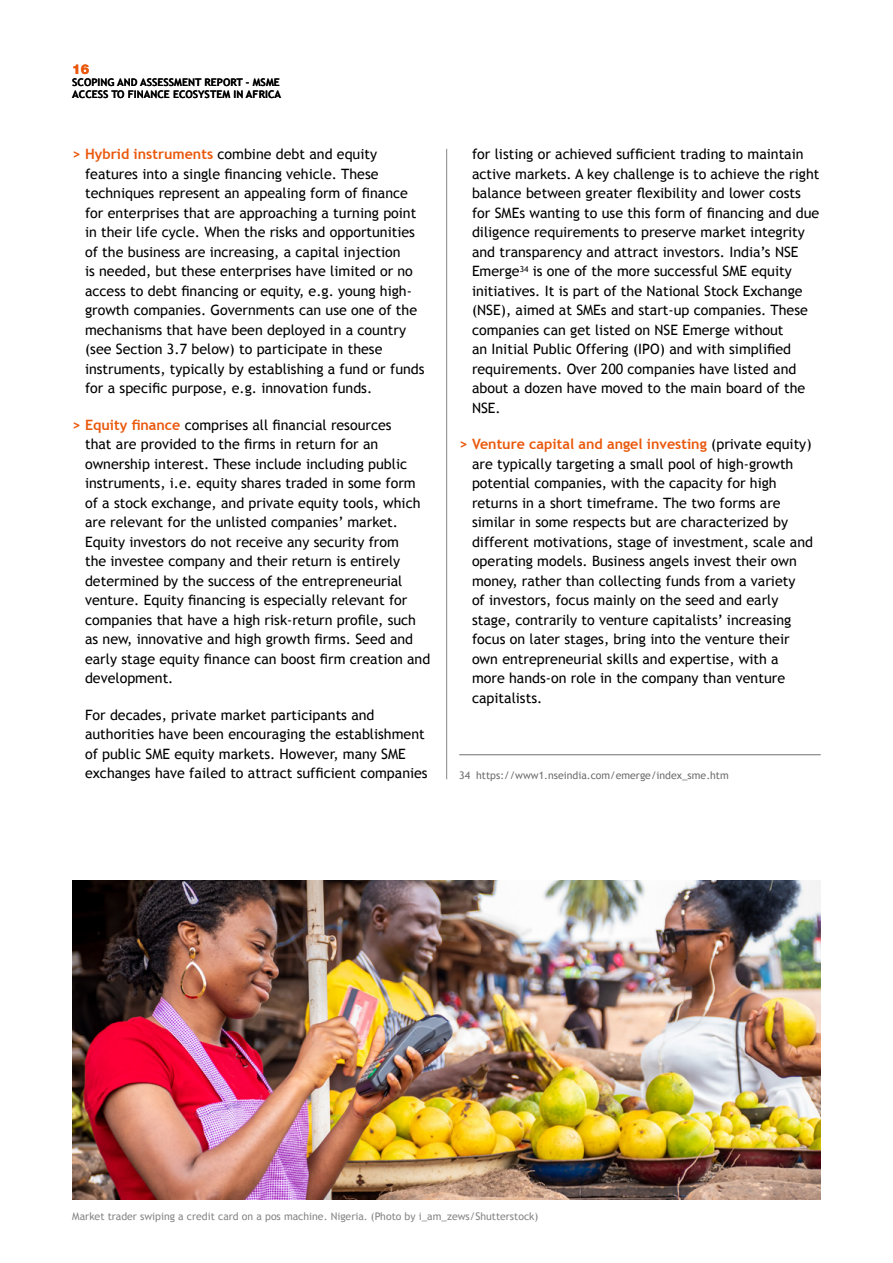
<style>
.page{position:relative;width:893px;height:1263px;background:#fff}
.page>*{position:absolute;margin:0;border:0;box-sizing:border-box;transform-origin:0 0}
.t1{font:14.25px/19.5px "Trebuchet MS";color:#000}
.t2{font:800 13.5px "Helvetica Neue";color:#ea580c}
.t3{font:10.5px "Trebuchet MS";color:#878686}
.t4{font:700 10.5px/12px "Trebuchet MS";color:#000}
.t5{font:10.5px "Trebuchet MS";color:#706f6f}
.s1{font-weight:700;color:#ea580c}
</style>
<div class="page">
<hr style="left:446px;top:149px;width:1px;height:630px;background:#878787">
<hr style="left:459px;top:754px;width:362px;height:1px;background:#706f6f">
<img style="left:72px;top:880px;width:749px;height:319px">
<p class="t2" style="left:72px;top:61px;width:19px">16</p>
<p class="t4" style="left:72px;top:76px;width:210px">SCOPING AND ASSESSMENT REPORT – MSME<br>ACCESS TO FINANCE ECOSYSTEM IN AFRICA</p>
<p class="t1" style="left:85px;top:145px;width:341px;text-indent:-13px"><span class="s1">&gt; Hybrid instruments</span> combine debt and equity features into a single financing vehicle. These techniques represent an appealing form of finance for enterprises that are approaching a turning point in their life cycle. When the risks and opportunities of the business are increasing, a capital injection<br>is needed, but these enterprises have limited or no access to debt financing or equity, e.g. young high&shy;growth companies. Governments can use one of the mechanisms that have been deployed in a country (see Section 3.7 below) to participate in these instruments, typically by establishing a fund or funds for a specific purpose, e.g. innovation funds.</p>
<p class="t1" style="left:85px;top:415px;width:347px;text-indent:-13px"><span class="s1">&gt; Equity finance</span> comprises all financial resources<br>that are provided to the firms in return for an ownership interest. These include including public instruments, i.e. equity shares traded in some form of a stock exchange, and private equity tools, which are relevant for the unlisted companies’ market.<br>Equity investors do not receive any security from<br>the investee company and their return is entirely determined by the success of the entrepreneurial venture. Equity financing is especially relevant for companies that have a high risk-return profile, such as new, innovative and high growth firms. Seed and early stage equity finance can boost firm creation and development.</p>
<p class="t1" style="left:85px;top:705px;width:344px">For decades, private market participants and authorities have been encouraging the establishment of public SME equity markets. However, many SME exchanges have failed to attract sufficient companies</p>
<p class="t1" style="left:472px;top:145px;width:349px">for listing or achieved sufficient trading to maintain active markets. A key challenge is to achieve the right balance between greater flexibility and lower costs for SMEs wanting to use this form of financing and due diligence requirements to preserve market integrity and transparency and attract investors. India’s NSE Emerge<sup>34</sup> is one of the more successful SME equity initiatives. It is part of the National Stock Exchange (NSE), aimed at SMEs and start-up companies. These companies can get listed on NSE Emerge without<br>an Initial Public Offering (IPO) and with simplified requirements. Over 200 companies have listed and about a dozen have moved to the main board of the NSE.</p>
<p class="t1" style="left:472px;top:435px;width:343px;text-indent:-13px"><span class="s1">&gt; Venture capital and angel investing</span> (private equity) are typically targeting a small pool of high-growth potential companies, with the capacity for high returns in a short timeframe. The two forms are similar in some respects but are characterized by different motivations, stage of investment, scale and operating models. Business angels invest their own money, rather than collecting funds from a variety<br>of investors, focus mainly on the seed and early stage, contrarily to venture capitalists’ increasing focus on later stages, bring into the venture their own entrepreneurial skills and expertise, with a more hands-on role in the company than venture capitalists.</p>
<p class="t5" style="left:459px;top:769px;width:271px">34 https://www1.nseindia.com/emerge/index_sme.htm</p>
<p class="t3" style="left:72px;top:1210px;width:468px">Market trader swiping a credit card on a pos machine. Nigeria. (Photo by i_am_zews/Shutterstock)</p>
</div>
